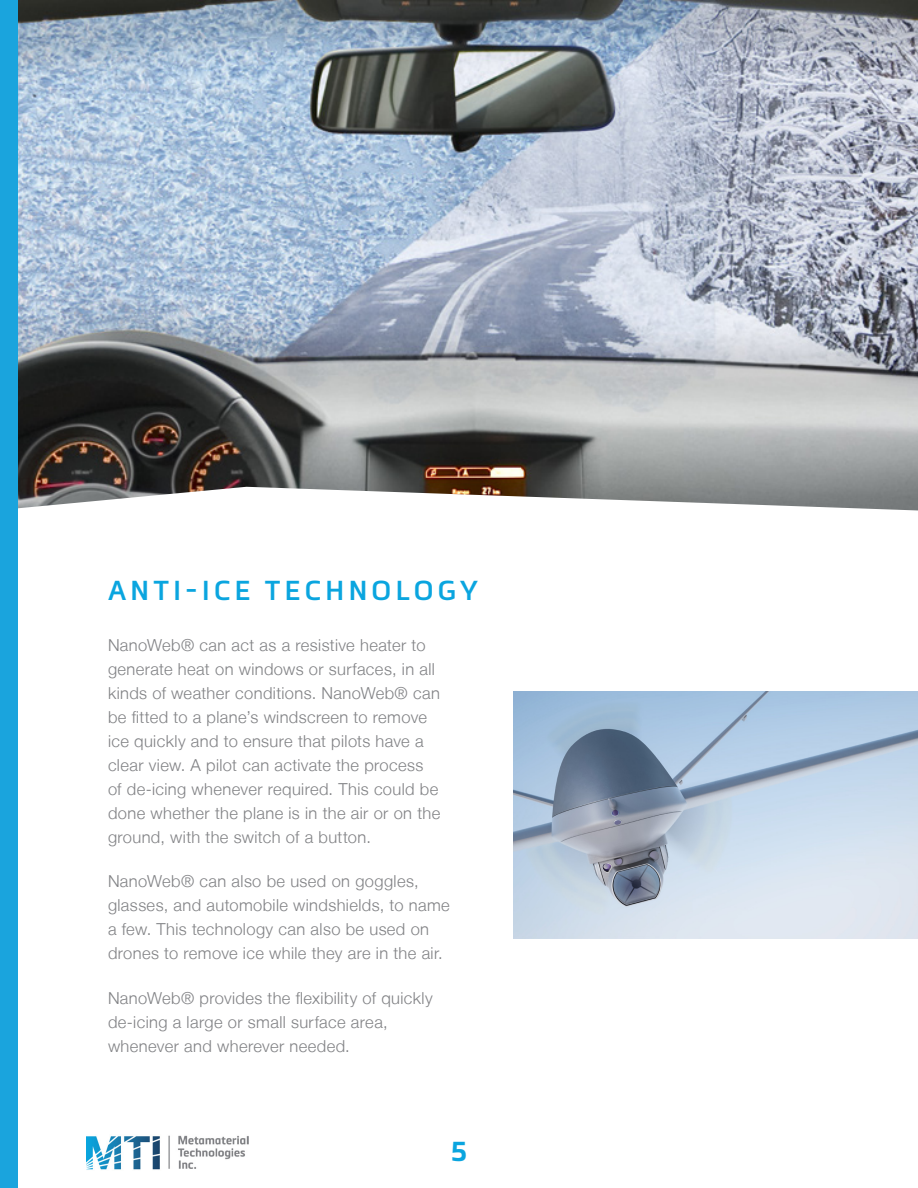
<style>
.page{position:relative;width:918px;height:1188px;background:#fff}
.page>*{position:absolute;margin:0;border:0;box-sizing:border-box;transform-origin:0 0}
.header_span{font:600 27px "Metronic Pro";letter-spacing:.16em;color:#0aa5df}
.t1{font:700 27px "Metronic Pro";color:#0aa5df}
.t2{font:300 16.5px/24px "Helvetica Neue LT";letter-spacing:.025em;color:#818285}
</style>
<div class="page">
<img style="left:18px;top:0;width:900px;height:487px">
<svg style="left:18px;top:487px;width:900px;height:24px"></svg>
<img style="left:86px;top:1135px;width:163px;height:35px">
<div style="left:0;top:0;width:18px;height:1188px;background:#1aa4dd"></div>
<img style="left:513px;top:691px;width:405px;height:248px">
<p class="header_span" style="left:108px;top:574px;width:371px">ANTI-ICE TECHNOLOGY</p>
<p class="t2" style="left:108px;top:633px;width:334px">NanoWeb® can act as a resistive heater to generate heat on windows or surfaces, in all kinds of weather conditions. NanoWeb® can be fitted to a plane’s windscreen to remove ice quickly and to ensure that pilots have a clear view. A pilot can activate the process of de-icing whenever required. This could be done whether the plane is in the air or on the ground, with the switch of a button.</p>
<p class="t2" style="left:108px;top:869px;width:343px">NanoWeb® can also be used on goggles, glasses, and automobile windshields, to name a few. This technology can also be used on drones to remove ice while they are in the air.</p>
<p class="t2" style="left:108px;top:985px;width:326px">NanoWeb® provides the flexibility of quickly de-icing a large or small surface area, whenever and wherever needed.</p>
<p class="t1" style="left:451px;top:1135px;width:17px">5</p>
</div>
